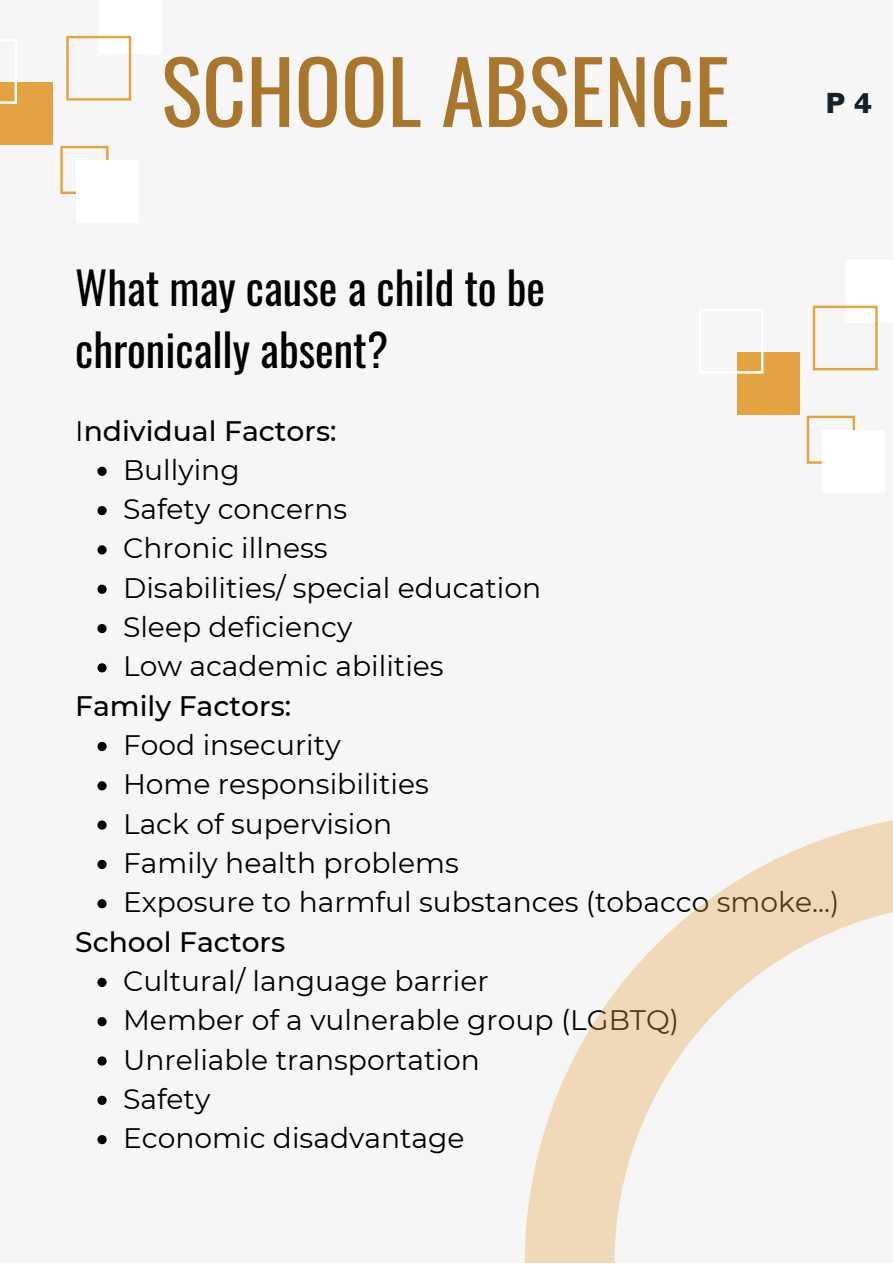
<style>
.page{position:relative;width:893px;height:1264px;background:#fff}
.page>*{position:absolute;margin:0;border:0;box-sizing:border-box;transform-origin:0 0}
.t1{font:86.1px "Oswald";color:#a8772d}
.t2{font:44.25px/61.8px "Oswald";color:#000}
.t3{font:30px "Franklin Gothic";color:#162029}
.t4{font:28.2px/39.3px "Montserrat";color:#000}
.t5{font:500 28.2px "Montserrat";color:#000}
.s1{font-weight:400}
</style>
<div class="page">
<div style="left:0;top:0;width:892px;height:1262px;background:#f7f6f7"></div>
<svg style="left:97px;top:466px;width:10px;height:10px"></svg>
<svg style="left:97px;top:506px;width:10px;height:9px"></svg>
<svg style="left:97px;top:545px;width:10px;height:9px"></svg>
<svg style="left:97px;top:584px;width:10px;height:10px"></svg>
<svg style="left:97px;top:624px;width:10px;height:9px"></svg>
<svg style="left:97px;top:663px;width:10px;height:9px"></svg>
<svg style="left:97px;top:742px;width:10px;height:9px"></svg>
<svg style="left:97px;top:781px;width:10px;height:9px"></svg>
<svg style="left:97px;top:820px;width:10px;height:9px"></svg>
<svg style="left:97px;top:859px;width:10px;height:10px"></svg>
<svg style="left:97px;top:899px;width:10px;height:9px"></svg>
<svg style="left:97px;top:977px;width:10px;height:9px"></svg>
<svg style="left:97px;top:1017px;width:10px;height:9px"></svg>
<svg style="left:97px;top:1056px;width:10px;height:9px"></svg>
<svg style="left:97px;top:1095px;width:10px;height:9px"></svg>
<svg style="left:97px;top:1135px;width:10px;height:9px"></svg>
<svg style="left:524px;top:820px;width:368px;height:442px"></svg>
<div style="left:845px;top:261px;width:47px;height:62px;background:#fff"></div>
<div style="left:736px;top:352px;width:63px;height:63px;background:#e4a342"></div>
<svg style="left:812px;top:306px;width:65px;height:64px"></svg>
<svg style="left:806px;top:415px;width:49px;height:49px"></svg>
<svg style="left:736px;top:352px;width:27px;height:21px"></svg>
<div style="left:822px;top:430px;width:63px;height:62px;background:#fff"></div>
<div style="left:99px;top:0;width:62px;height:53px;background:#fff"></div>
<div style="left:0;top:83px;width:53px;height:62px;background:#e4a342"></div>
<svg style="left:66px;top:36px;width:65px;height:65px"></svg>
<svg style="left:60px;top:146px;width:48px;height:48px"></svg>
<svg style="left:0;top:82px;width:17px;height:22px"></svg>
<div style="left:76px;top:160px;width:63px;height:63px;background:#fff"></div>
<h1 class="t1" style="left:161px;top:24px;width:569px">SCHOOL ABSENCE</h1>
<h2 class="t2" style="left:75px;top:255px;width:471px">What may cause a child to be chronically absent?</h2>
<p class="t5" style="left:75px;top:413px;width:263px"><span class="s1">I</span>ndividual Factors:</p>
<p class="t4" style="left:123px;top:450px;width:419px">Bullying<br>Safety concerns<br>Chronic illness<br>Disabilities/ special education<br>Sleep deficiency<br>Low academic abilities</p>
<p class="t5" style="left:75px;top:688px;width:217px">Family Factors:</p>
<p class="t3" style="left:825px;top:93px;width:48px">P 4</p>
<p class="t4" style="left:123px;top:725px;width:717px">Food insecurity<br>Home responsibilities<br>Lack of supervision<br>Family health problems<br>Exposure to harmful substances (tobacco smoke...)</p>
<p class="t5" style="left:75px;top:924px;width:211px">School Factors</p>
<p class="t4" style="left:123px;top:961px;width:557px">Cultural/ language barrier<br>Member of a vulnerable group (LGBTQ)<br>Unreliable transportation<br>Safety<br>Economic disadvantage</p>
</div>
